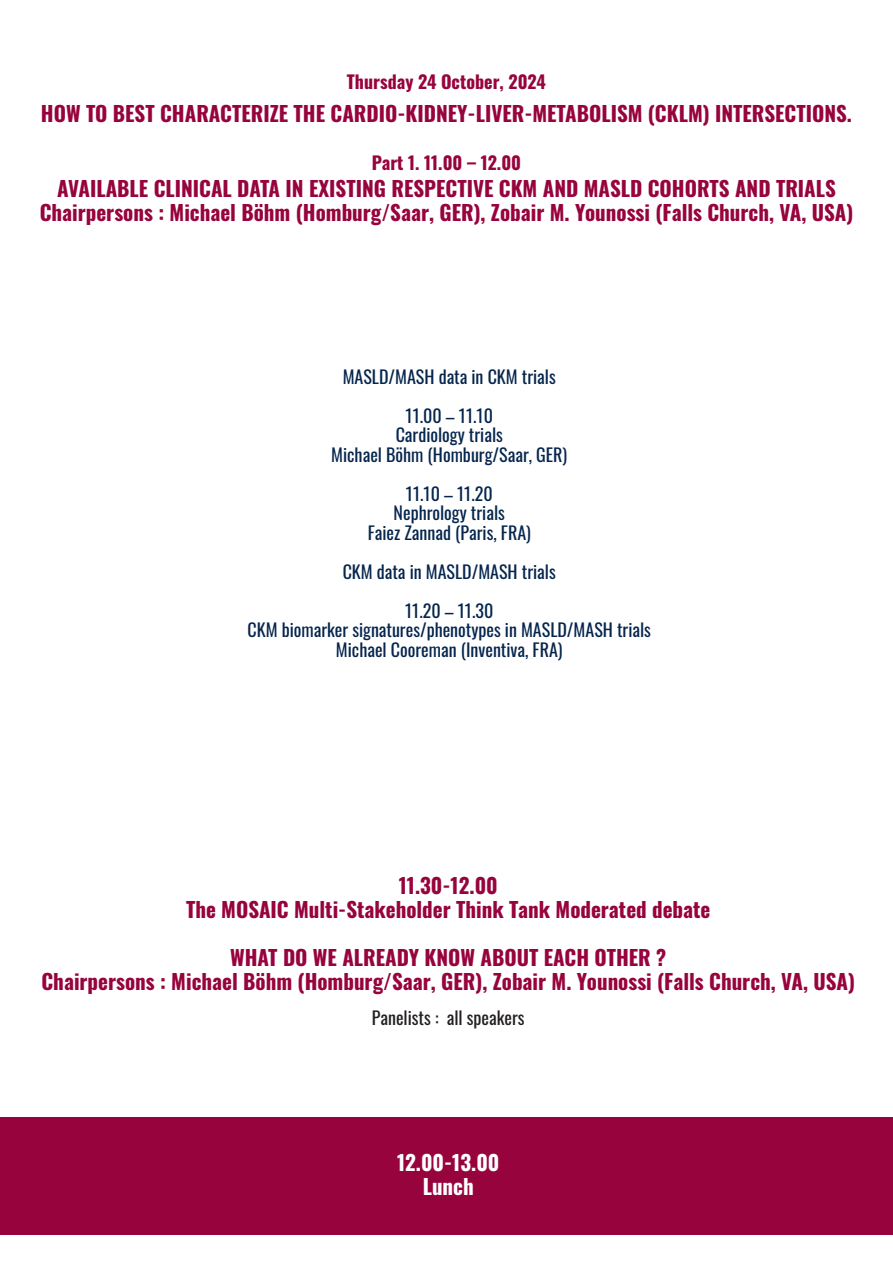
<style>
.page{position:relative;width:893px;height:1263px;background:#fff}
.page>*{position:absolute;margin:0;border:0;box-sizing:border-box;transform-origin:0 0}
.t1{font:700 21px/24px "Oswald";color:#97033d;text-align:center}
.t2{font:700 21px/24px "Oswald";color:#fff;text-align:center}
.t3{font:18px/19.5px "Oswald";color:#05254d;text-align:center}
.t4{font:700 18px "Oswald";color:#97033d}
.t5{font:18px "Oswald";color:#231f20}
</style>
<div class="page">
<div style="left:0;top:1117px;width:893px;height:117px;background:#97033d"></div>
<p class="t4" style="left:347px;top:69px;width:201px">Thursday 24 October, 2024</p>
<p class="t1" style="left:41px;top:101px;width:813px">HOW TO BEST CHARACTERIZE THE CARDIO-KIDNEY-LIVER-METABOLISM (CKLM) INTERSECTIONS.</p>
<p class="t4" style="left:372px;top:150px;width:151px">Part 1. 11.00 – 12.00</p>
<p class="t1" style="left:40px;top:175px;width:815px">AVAILABLE CLINICAL DATA IN EXISTING RESPECTIVE CKM AND MASLD COHORTS AND TRIALS<br>Chairpersons : Michael Böhm (Homburg/Saar, GER), Zobair M. Younossi (Falls Church, VA, USA)</p>
<p class="t3" style="left:343px;top:356px;width:215px;line-height:39px">MASLD/MASH data in CKM trials<br>11.00 – 11.10</p>
<p class="t3" style="left:331px;top:425px;width:238px">Cardiology trials<br>Michael Böhm (Homburg/Saar, GER)</p>
<p class="t3" style="left:368px;top:483px;width:165px">11.10 – 11.20<br>Nephrology trials<br>Faiez Zannad (Paris, FRA)</p>
<p class="t3" style="left:343px;top:551px;width:215px;line-height:39px">CKM data in MASLD/MASH trials<br>11.20 – 11.30</p>
<p class="t3" style="left:247px;top:620px;width:405px">CKM biomarker signatures/phenotypes in MASLD/MASH trials<br>Michael Cooreman (Inventiva, FRA)</p>
<p class="t1" style="left:186px;top:873px;width:526px">11.30-12.00<br>The MOSAIC Multi-Stakeholder Think Tank Moderated debate</p>
<p class="t1" style="left:41px;top:945px;width:815px">WHAT DO WE ALREADY KNOW ABOUT EACH OTHER ?<br>Chairpersons : Michael Böhm (Homburg/Saar, GER), Zobair M. Younossi (Falls Church, VA, USA)</p>
<p class="t5" style="left:372px;top:1006px;width:154px">Panelists : all speakers</p>
<p class="t2" style="left:397px;top:1149px;width:104px">12.00-13.00<br>Lunch</p>
</div>
